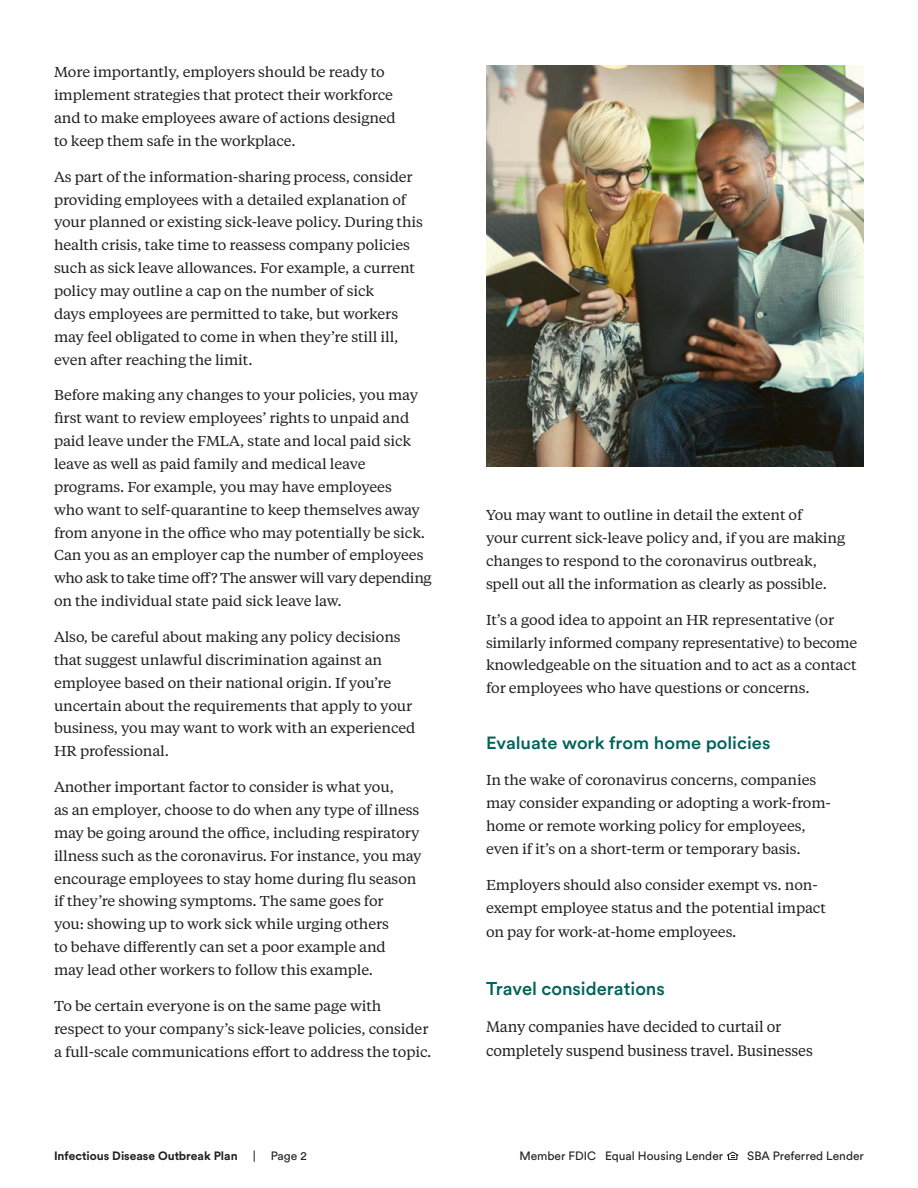
<style>
.page{position:relative;width:918px;height:1188px;background:#fff}
.page>*{position:absolute;margin:0;border:0;box-sizing:border-box;transform-origin:0 0}
.t1{font:500 18.3px "Circular Std";color:#00635b}
.t2{font:500 17.55px "Circular Std";color:#00635b;scale:1.05 1}
.t3{font:15px/24px "Tiempos Text";letter-spacing:-.01em;color:#211f20}
.t4{font:14.25px/22.8px "Tiempos Text";letter-spacing:-.01em;color:#211f20;scale:1.05 1}
.t5{font:12px "Circular Std";color:#211f20}
.t6{font:700 12px "Circular Std";color:#211f20}
.s1{font-size:15px}
</style>
<div class="page">
<img style="left:486px;top:66px;width:378px;height:401px">
<svg style="left:727px;top:1152px;width:11px;height:8px"></svg>
<p class="t4" style="left:54px;top:60px;width:327px">More importantly, employers should be ready to implement strategies that protect their workforce and to make employees aware of actions designed to keep them safe in the workplace.</p>
<p class="t4" style="left:54px;top:165px;width:353px">As part of the information-sharing process, consider providing employees with a detailed explanation of your planned or existing sick-leave policy. During this health crisis, take time to reassess company policies such as sick leave allowances. For example, a current policy may outline a cap on the number of sick<br>days employees are permitted to take, but workers may feel obligated to come in when they’re still ill, even after reaching the limit.</p>
<p class="t4" style="left:54px;top:383px;width:361px">Before making any changes to your policies, you may first want to review employees’ rights to unpaid and paid leave under the FMLA, state and local paid sick leave as well as paid family and medical leave programs. For example, you may have employees<br>who want to self-quarantine to keep themselves away from anyone in the office who may potentially be sick.<br>Can you as an employer cap the number of employees who ask to take time off? The answer will vary depending on the individual state paid sick leave law.</p>
<p class="t4" style="left:54px;top:625px;width:346px">Also, be careful about making any policy decisions that suggest unlawful discrimination against an employee based on their national origin. If you’re uncertain about the requirements that apply to your business, you may want to work with an experienced HR professional.</p>
<p class="t4" style="left:54px;top:775px;width:352px">Another important factor to consider is what you,<br>as an employer, choose to do when any type of illness may be going around the office, including respiratory illness such as the coronavirus. For instance, you may encourage employees to stay home during flu season if they’re showing symptoms. The same goes for<br>you: showing up to work sick while urging others<br>to behave differently can set a poor example and<br>may lead other workers to follow this example.</p>
<p class="t4" style="left:54px;top:994px;width:361px">To be certain everyone is on the same page with respect to your company’s sick-leave policies, consider a full-scale communications effort to address the topic.</p>
<p class="t4" style="left:486px;top:503px;width:344px">You may want to outline in detail the extent of<br>your current sick-leave policy and, if you are making changes to respond to the coronavirus outbreak, spell out all the information as clearly as possible.</p>
<p class="t4" style="left:486px;top:608px;width:355px">It’s a good idea to appoint an HR representative (or similarly informed company representative) to become knowledgeable on the situation and to act as a contact for employees who have questions or concerns.</p>
<p class="t2" style="left:486px;top:732px;width:272px">Evaluate work from home policies</p>
<p class="t4" style="left:486px;top:768px;width:330px">In the wake of coronavirus concerns, companies may consider expanding or adopting a work-from&shy;home or remote working policy for employees, even if it’s on a short-term or temporary basis.</p>
<p class="t4" style="left:486px;top:872px;width:325px;line-height:23.4px">Employers should also consider exempt vs. non&shy;exempt employee status and the potential impact on pay for work-at-home employees<span class="s1">.</span></p>
<p class="t1" style="left:486px;top:977px;width:180px">Travel considerations</p>
<p class="t3" style="left:486px;top:1014px;width:328px">Many companies have decided to curtail or completely suspend business travel. Businesses</p>
<p class="t6" style="left:54px;top:1148px;width:185px">Infectious Disease Outbreak Plan</p>
<p class="t5" style="left:253px;top:1148px;width:5px">|</p>
<p class="t5" style="left:271px;top:1148px;width:37px">Page 2</p>
<p class="t5" style="left:519px;top:1148px;width:205px">Member FDIC Equal Housing Lender</p>
<p class="t5" style="left:747px;top:1148px;width:118px">SBA Preferred Lender</p>
</div>
